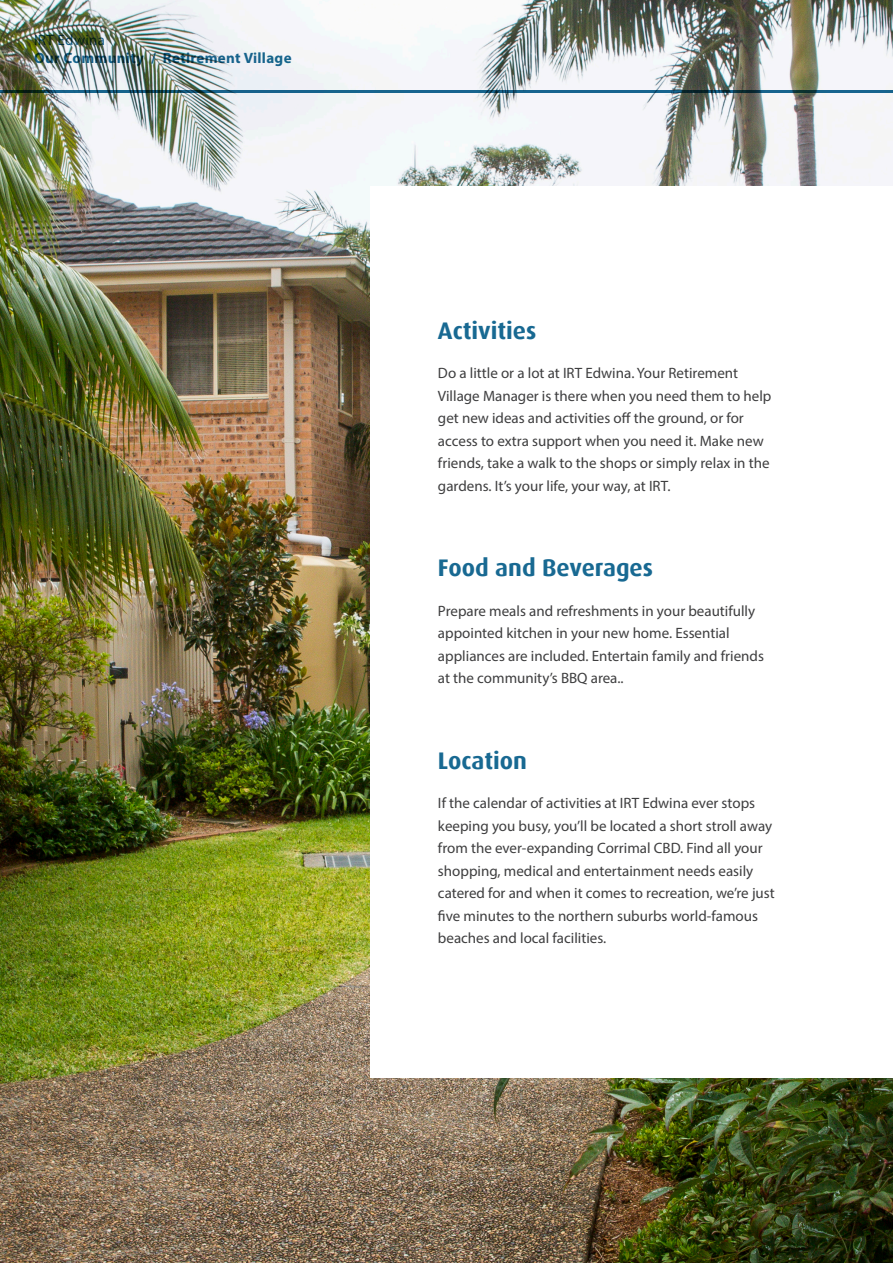
<style>
.page{position:relative;width:893px;height:1263px;background:#fff}
.page>*{position:absolute;margin:0;border:0;box-sizing:border-box;transform-origin:0 0}
.t1{font:700 24px "Dax";color:#186992}
.t2{font:15px/22.5px "Myriad Pro";color:#3e3e3f}
.t3{font:700 15px "Myriad Pro";letter-spacing:.02em;color:#186992}
.t4{font:15px "Myriad Pro";letter-spacing:.02em;color:#186992}
</style>
<div class="page">
<img style="left:0;top:0;width:893px;height:1263px">
<hr style="left:0;top:91px;width:893px;height:2px;background:#186992">
<div style="left:371px;top:185px;width:522px;height:892px;background:#fff"></div>
<p class="t4" style="left:34px;top:31px;width:73px">IRT Edwina</p>
<p class="t3" style="left:34px;top:48px;width:259px">Our Community / Retirement Village</p>
<h1 class="t1" style="left:438px;top:317px;width:100px">Activities</h1>
<p class="t2" style="left:438px;top:362px;width:335px">Do a little or a lot at IRT Edwina. Your Retirement Village Manager is there when you need them to help get new ideas and activities off the ground, or for access to extra support when you need it. Make new friends, take a walk to the shops or simply relax in the gardens. It’s your life, your way, at IRT.</p>
<h1 class="t1" style="left:438px;top:554px;width:217px">Food and Beverages</h1>
<p class="t2" style="left:438px;top:599px;width:327px">Prepare meals and refreshments in your beautifully appointed kitchen in your new home. Essential appliances are included. Entertain family and friends at the community’s BBQ area..</p>
<h1 class="t1" style="left:438px;top:747px;width:90px">Location</h1>
<p class="t2" style="left:438px;top:791px;width:338px">If the calendar of activities at IRT Edwina ever stops keeping you busy, you’ll be located a short stroll away from the ever-expanding Corrimal CBD. Find all your shopping, medical and entertainment needs easily catered for and when it comes to recreation, we’re just five minutes to the northern suburbs world-famous beaches and local facilities.</p>
</div>
